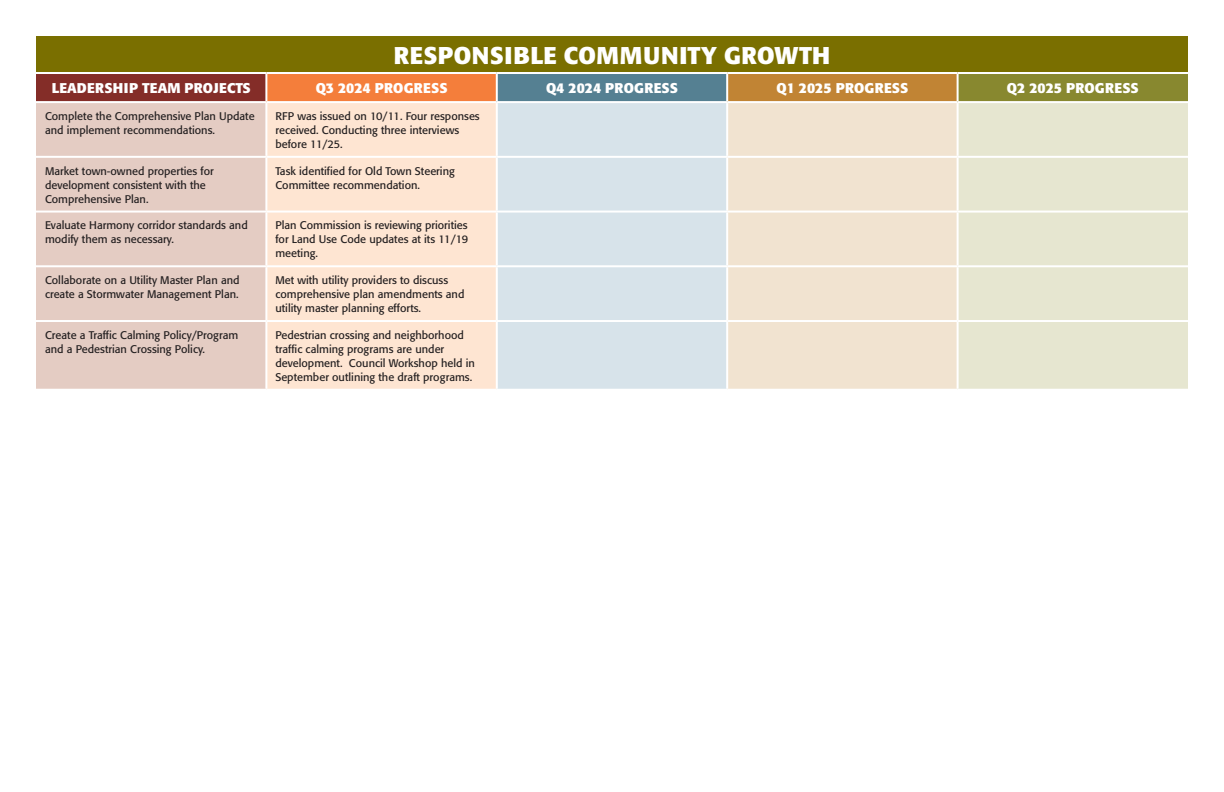
<style>
.page{position:relative;width:1224px;height:792px;background:#fff}
.page>*{position:absolute;margin:0;border:0;box-sizing:border-box;transform-origin:0 0}
.Table_H2{font:700 24px "Formata";letter-spacing:.02em;color:#fff}
.Table_H2-2{font:700 14px "Formata";color:#fff}
.Table_B1{font:11px/14px "Formata";color:#231f20}
</style>
<div class="page">
<div style="left:36px;top:36px;width:1152px;height:37px;background:#7a6f00"></div>
<div style="left:36px;top:73px;width:230px;height:29px;background:#842d28"></div>
<div style="left:266px;top:73px;width:231px;height:29px;background:#f47e3b"></div>
<div style="left:497px;top:73px;width:230px;height:29px;background:#558092"></div>
<div style="left:727px;top:73px;width:231px;height:29px;background:#c18434"></div>
<div style="left:958px;top:73px;width:230px;height:29px;background:#88882f"></div>
<div style="left:36px;top:103px;width:229px;height:286px;background:#e4ccc3"></div>
<div style="left:267px;top:103px;width:229px;height:286px;background:#fee5d2"></div>
<div style="left:498px;top:103px;width:228px;height:286px;background:#d7e3ea"></div>
<div style="left:728px;top:103px;width:229px;height:286px;background:#f1e3d0"></div>
<div style="left:959px;top:103px;width:229px;height:286px;background:#e6e6d0"></div>
<hr style="left:36px;top:72px;width:230px;height:2px;background:#fff">
<hr style="left:266px;top:72px;width:231px;height:2px;background:#fff">
<hr style="left:265px;top:74px;width:2px;height:27px;background:#fff">
<hr style="left:497px;top:72px;width:230px;height:2px;background:#fff">
<hr style="left:496px;top:74px;width:2px;height:27px;background:#fff">
<hr style="left:727px;top:72px;width:231px;height:2px;background:#fff">
<hr style="left:726px;top:74px;width:2px;height:27px;background:#fff">
<hr style="left:958px;top:72px;width:230px;height:2px;background:#fff">
<hr style="left:957px;top:74px;width:2px;height:27px;background:#fff">
<hr style="left:36px;top:101px;width:230px;height:2px;background:#fff">
<hr style="left:266px;top:101px;width:231px;height:2px;background:#fff">
<hr style="left:497px;top:101px;width:230px;height:2px;background:#fff">
<hr style="left:727px;top:101px;width:231px;height:2px;background:#fff">
<hr style="left:958px;top:101px;width:230px;height:2px;background:#fff">
<hr style="left:36px;top:156px;width:230px;height:2px;background:#fff">
<hr style="left:266px;top:156px;width:231px;height:2px;background:#fff">
<hr style="left:497px;top:156px;width:230px;height:2px;background:#fff">
<hr style="left:727px;top:156px;width:231px;height:2px;background:#fff">
<hr style="left:958px;top:156px;width:230px;height:2px;background:#fff">
<hr style="left:36px;top:211px;width:230px;height:2px;background:#fff">
<hr style="left:266px;top:211px;width:231px;height:2px;background:#fff">
<hr style="left:497px;top:211px;width:230px;height:2px;background:#fff">
<hr style="left:727px;top:211px;width:231px;height:2px;background:#fff">
<hr style="left:958px;top:211px;width:230px;height:2px;background:#fff">
<hr style="left:36px;top:265px;width:230px;height:2px;background:#fff">
<hr style="left:266px;top:265px;width:231px;height:2px;background:#fff">
<hr style="left:497px;top:265px;width:230px;height:2px;background:#fff">
<hr style="left:727px;top:265px;width:231px;height:2px;background:#fff">
<hr style="left:958px;top:265px;width:230px;height:2px;background:#fff">
<hr style="left:36px;top:320px;width:230px;height:2px;background:#fff">
<hr style="left:266px;top:320px;width:231px;height:2px;background:#fff">
<hr style="left:497px;top:320px;width:230px;height:2px;background:#fff">
<hr style="left:727px;top:320px;width:231px;height:2px;background:#fff">
<hr style="left:958px;top:320px;width:230px;height:2px;background:#fff">
<p class="Table_H2" style="left:394px;top:40px;width:438px">RESPONSIBLE COMMUNITY GROWTH</p>
<p class="Table_H2-2" style="left:52px;top:79px;width:200px">LEADERSHIP TEAM PROJECTS</p>
<p class="Table_H2-2" style="left:316px;top:79px;width:133px">Q3 2024 PROGRESS</p>
<p class="Table_H2-2" style="left:546px;top:79px;width:133px">Q4 2024 PROGRESS</p>
<p class="Table_H2-2" style="left:776px;top:79px;width:133px">Q1 2025 PROGRESS</p>
<p class="Table_H2-2" style="left:1007px;top:79px;width:133px">Q2 2025 PROGRESS</p>
<p class="Table_B1" style="left:45px;top:109px;width:211px">Complete the Comprehensive Plan Update and implement recommendations.</p>
<p class="Table_B1" style="left:275px;top:109px;width:206px">RFP was issued on 10/11. Four responses received. Conducting three interviews before 11/25.</p>
<p class="Table_B1" style="left:45px;top:164px;width:170px">Market town-owned properties for development consistent with the<br>Comprehensive Plan.</p>
<p class="Table_B1" style="left:275px;top:164px;width:181px">Task identified for Old Town Steering<br>Committee recommendation.</p>
<p class="Table_B1" style="left:45px;top:218px;width:204px">Evaluate Harmony corridor standards and modify them as necessary.</p>
<p class="Table_B1" style="left:275px;top:218px;width:194px;text-align:justify">Plan Commission is reviewing priorities for Land Use Code updates at its 11/19 meeting.</p>
<p class="Table_B1" style="left:45px;top:273px;width:196px">Collaborate on a Utility Master Plan and create a Stormwater Management Plan.</p>
<p class="Table_B1" style="left:275px;top:273px;width:191px">Met with utility providers to discuss comprehensive plan amendments and utility master planning efforts.</p>
<p class="Table_B1" style="left:45px;top:328px;width:195px">Create a Traffic Calming Policy/Program and a Pedestrian Crossing Policy.</p>
<p class="Table_B1" style="left:275px;top:328px;width:201px">Pedestrian crossing and neighborhood traffic calming programs are under development. Council Workshop held in September outlining the draft programs.</p>
</div>
